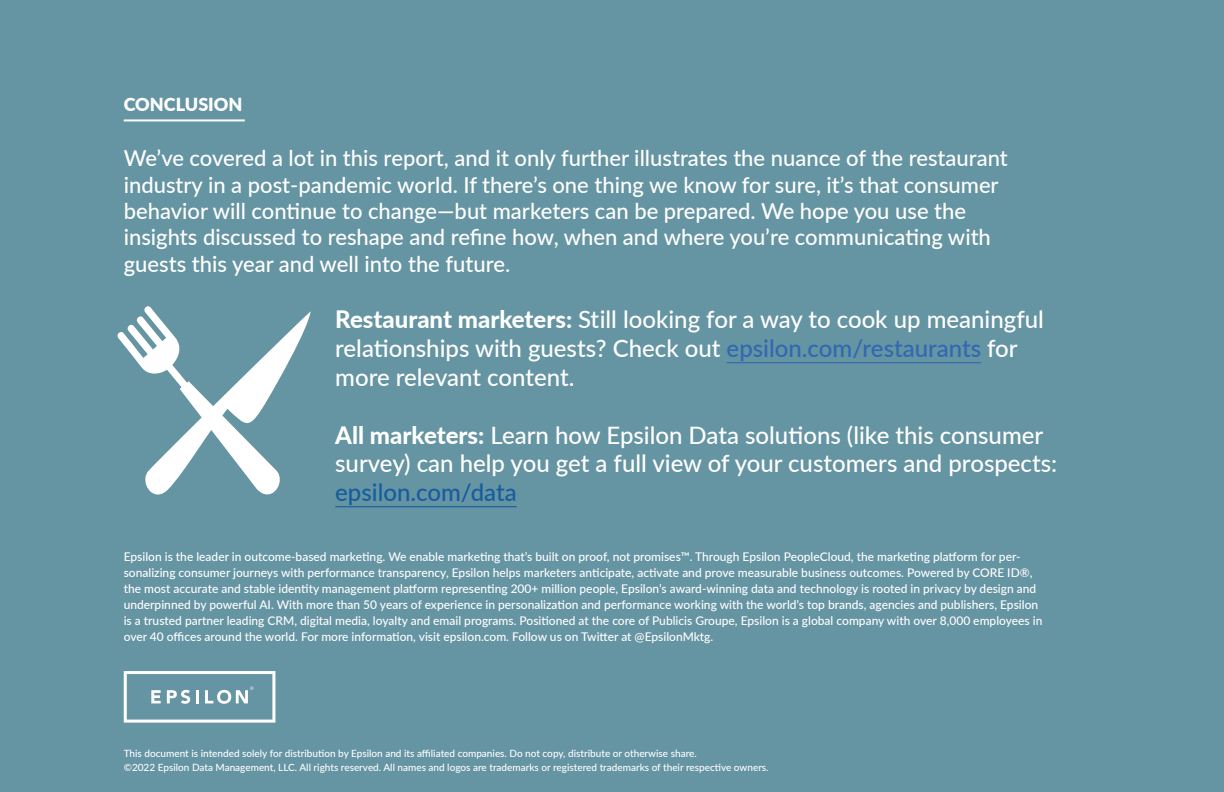
<style>
.page{position:relative;width:1224px;height:792px;background:#6594a2}
.page>*{position:absolute;margin:0;border:0;box-sizing:border-box;transform-origin:0 0}
.t1{font:500 24px/28.8px "Lato";color:#fff}
.t2{font:500 24px "Lato";color:#175d9e}
.t3{font:500 22px/26.4px "Lato";color:#fff}
.t4{font:900 18px "Lato";color:#fff}
.t5{font:500 12px/16px "Lato";color:#fff}
.t6{font:500 10px/14px "Lato";color:#fff}
.s1{font-weight:800}
.s2{color:#3068b2}
</style>
<div class="page">
<hr style="left:124px;top:119px;width:121px;height:2px;background:#fff">
<hr style="left:727px;top:362px;width:254px;height:1px;background:#3068b2">
<hr style="left:335px;top:506px;width:182px;height:1px;background:#175d9e">
<svg style="left:124px;top:671px;width:151px;height:52px"></svg>
<svg style="left:117px;top:306px;width:194px;height:189px"></svg>
<h3 class="t4" style="left:124px;top:91px;width:120px">CONCLUSION</h3>
<p class="t3" style="left:124px;top:144px;width:886px">We’ve covered a lot in this report, and it only further illustrates the nuance of the restaurant industry in a post-pandemic world. If there’s one thing we know for sure, it’s that consumer behavior will continue to change—but marketers can be prepared. We hope you use the insights discussed to reshape and refine how, when and where you’re communicating with guests this year and well into the future.</p>
<h1 class="t1" style="left:335px;top:304px;width:710px"><span class="s1">Restaurant marketers:</span> Still looking for a way to cook up meaningful relationships with guests? Check out <span class="s2">epsilon.com/restaurants</span> for more relevant content.</h1>
<h1 class="t1" style="left:335px;top:419px;width:724px"><span class="s1">All marketers:</span> Learn how Epsilon Data solutions (like this consumer survey) can help you get a full view of your customers and prospects:</h1>
<h1 class="t2" style="left:335px;top:475px;width:183px">epsilon.com/data</h1>
<p class="t5" style="left:124px;top:548px;width:920px">Epsilon is the leader in outcome-based marketing. We enable marketing that’s built on proof, not promises™. Through Epsilon PeopleCloud, the marketing platform for per&shy;sonalizing consumer journeys with performance transparency, Epsilon helps marketers anticipate, activate and prove measurable business outcomes. Powered by CORE ID®, the most accurate and stable identity management platform representing 200+ million people, Epsilon’s award-winning data and technology is rooted in privacy by design and underpinned by powerful AI. With more than 50 years of experience in personalization and performance working with the world’s top brands, agencies and publishers, Epsilon is a trusted partner leading CRM, digital media, loyalty and email programs. Positioned at the core of Publicis Groupe, Epsilon is a global company with over 8,000 employees in over 40 offices around the world. For more information, visit epsilon.com. Follow us on Twitter at @EpsilonMktg.</p>
<p class="t6" style="left:124px;top:746px;width:646px">This document is intended solely for distribution by Epsilon and its affiliated companies. Do not copy, distribute or otherwise share.<br>©2022 Epsilon Data Management, LLC. All rights reserved. All names and logos are trademarks or registered trademarks of their respective owners.</p>
</div>
